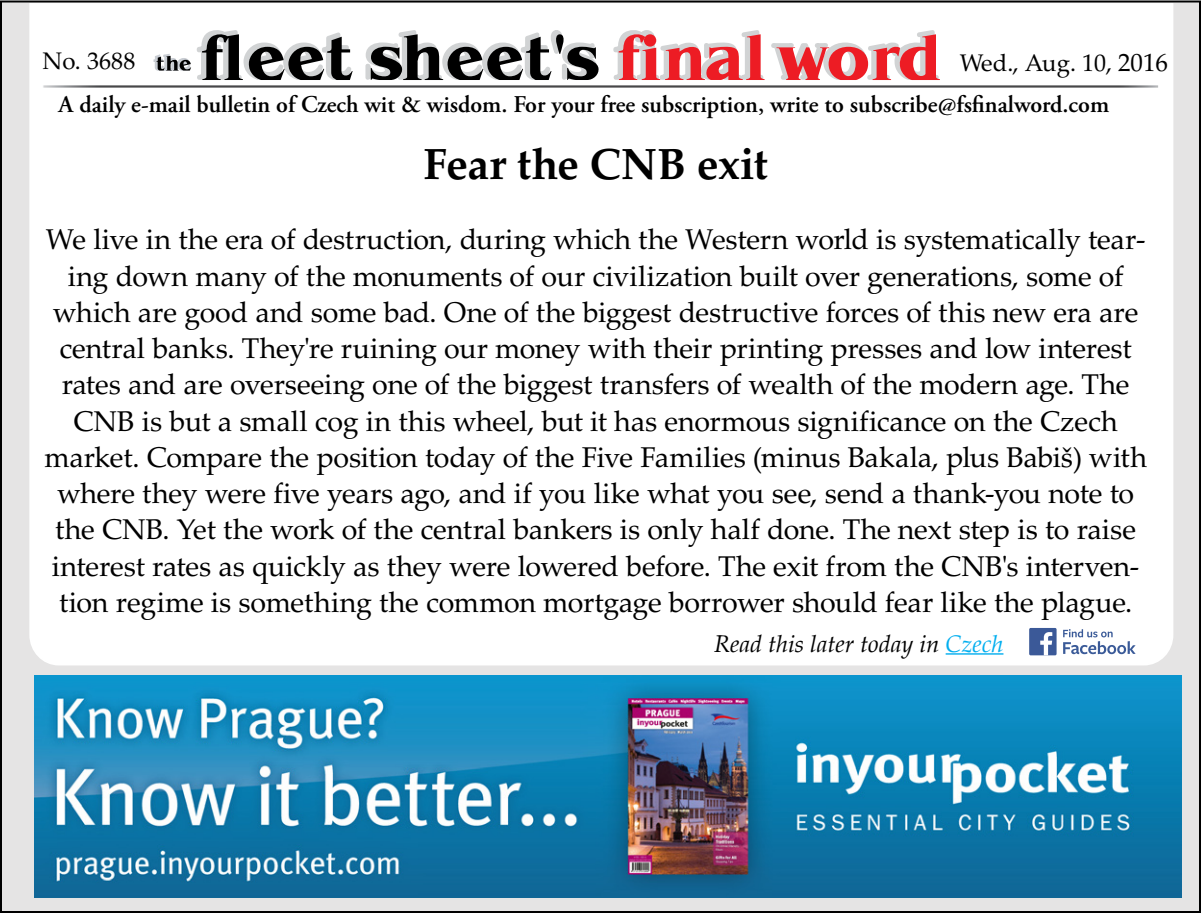
<style>
.page{position:relative;width:1201px;height:913px;background:#fff}
.page>*{position:absolute;margin:0;border:0;box-sizing:border-box;transform-origin:0 0}
.t1{font:700 43.6px "Palatino LTCE";letter-spacing:-.005em;color:#000}
.t2{font:28.6px/36.2px "Palatino LTCE";letter-spacing:-.01em;color:#000;text-align:center}
.t3{font:600 24px "Adobe Garamond Pro";color:#000}
.t4{font:italic 24px "Palatino";color:#000}
.t5{font:24px "Palatino LTCE";color:#000}
.s1{font-size:25px}
.s2{color:#00aeef}
</style>
<div class="page">
<div style="left:1px;top:1px;width:1198px;height:910px;background:#e5e4e4"></div>
<div style="left:28px;top:1px;width:1146px;height:665px;background:#fff"></div>
<img style="left:40px;top:83px;width:1120px;height:7px">
<svg style="left:153px;top:30px;width:446px;height:50px;background:#a3a3a4"></svg>
<svg style="left:611px;top:30px;width:328px;height:50px;background:#eda0a3"></svg>
<hr style="left:945px;top:653px;width:58px;height:1px;background:#00aeef">
<svg style="left:1062px;top:629px;width:73px;height:25px;background:#c8d1e2"></svg>
<div style="left:1028px;top:627px;width:28px;height:28px;background:#3b5998;border-radius:2px"></div>
<svg style="left:1040px;top:632px;width:12px;height:23px"></svg>
<img style="left:34px;top:675px;width:1146px;height:222px">
<p class="t5" style="left:42px;top:47px;width:94px">No. 3688</p>
<p class="t5" style="left:959px;top:49px;width:210px">Wed., Aug. 10, <span class="s1">2016</span></p>
<p class="t3" style="left:59px;top:90px;width:1051px">A daily e-mail bulletin of Czech wit &amp; wisdom. For your free subscription, write to subscribe@fsfinalword.com</p>
<p class="t1" style="left:423px;top:138px;width:346px">Fear the CNB exit</p>
<p class="t2" style="left:44px;top:222px;width:1103px">We live in the era of destruction, during which the Western world is systematically tear&shy;ing down many of the monuments of our civilization built over generations, some of which are good and some bad. One of the biggest destructive forces of this new era are central banks. They're ruining our money with their printing presses and low interest rates and are overseeing one of the biggest transfers of wealth of the modern age. The CNB is but a small cog in this wheel, but it has enormous significance on the Czech market. Compare the position today of the Five Families (minus Bakala, plus Babiš) with where they were five years ago, and if you like what you see, send a thank-you note to the CNB. Yet the work of the central bankers is only half done. The next step is to raise interest rates as quickly as they were lowered before. The exit from the CNB's interven&shy;tion regime is something the common mortgage borrower should fear like the plague.</p>
<p class="t4" style="left:714px;top:623px;width:291px">Read this later today in <span class="s2">Czech</span></p>
</div>
